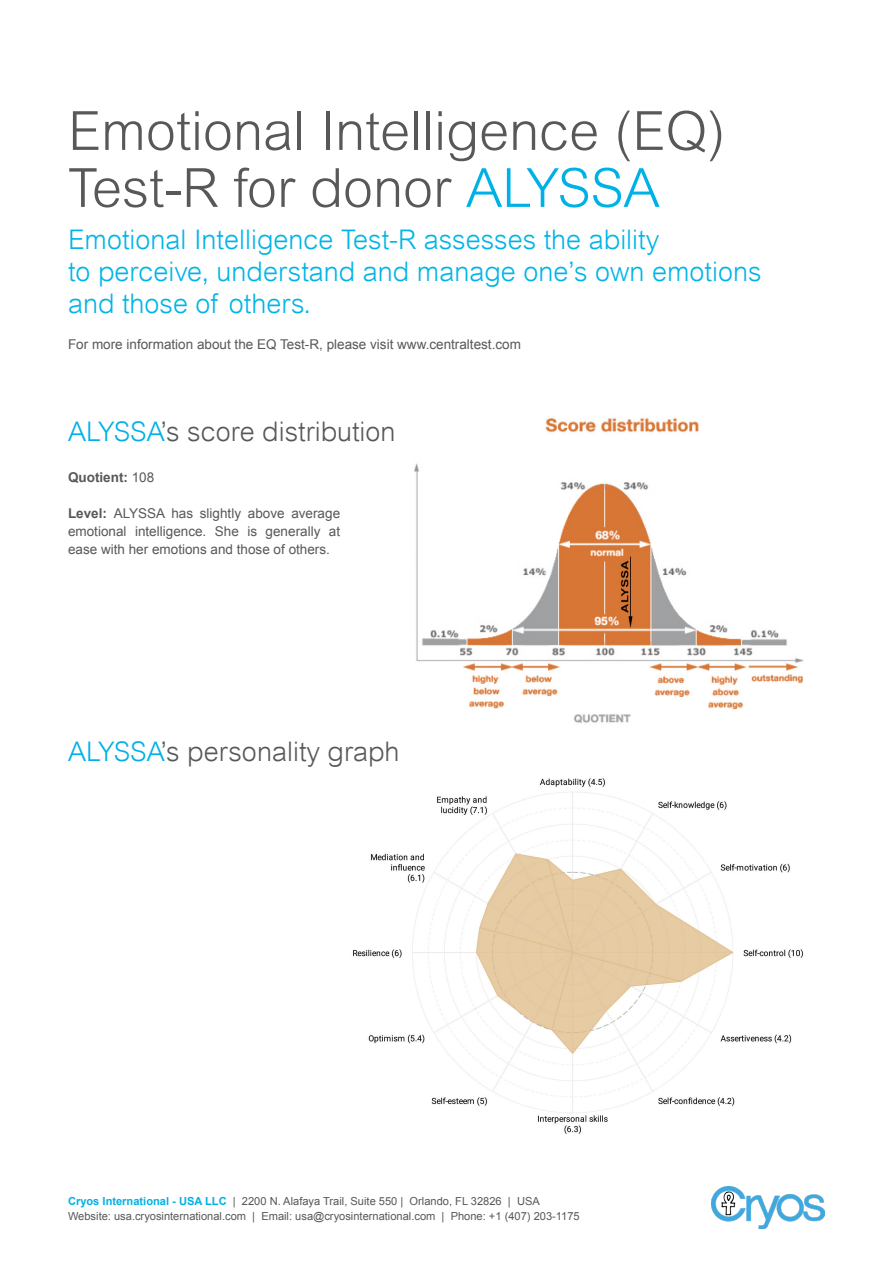
<style>
.page{position:relative;width:893px;height:1263px;background:#fff}
.page>*{position:absolute;margin:0;border:0;box-sizing:border-box;transform-origin:0 0}
.t1{font:300 54px/57px "Arial";color:#57585a}
.t2{font:300 27px "Arial";color:#00b4e7}
.t3{font:300 27px "Arial";color:#57585a}
.t4{font:13.5px/18px "Arial";color:#57585a;text-align:justify}
.t5{font:700 13.5px "Arial";color:#57585a}
.t6{font:11.1px "Arial";color:#57585a}
.s1{color:#00b1e6}
.s2{color:#00b0e6}
.s3{font-weight:400}
.s4{font-weight:700}
.s5{font-weight:700;color:#00b1e6}
</style>
<div class="page">
<img style="left:711px;top:1186px;width:114px;height:42px">
<img style="left:414px;top:418px;width:390px;height:305px">
<img style="left:353px;top:778px;width:450px;height:356px">
<p class="t1" style="left:68px;top:102px;width:659px">Emotional Intelligence (EQ)<br>Test-R for donor <span class="s1">ALYSSA</span></p>
<p class="t2" style="left:68px;top:224px;width:593px">Emotional Intelligence Test-R assesses the ability</p>
<p class="t2" style="left:68px;top:256px;width:695px">to perceive, understand and manage one’s own emotions</p>
<p class="t2" style="left:68px;top:289px;width:245px">and those of others.</p>
<p class="t4" style="left:68px;top:336px;width:454px">For more information about the EQ Test-R, please visit www.centraltest.com</p>
<p class="t3" style="left:68px;top:416px;width:329px"><span class="s2">ALYSSA</span>’s score distribution</p>
<p class="t5" style="left:68px;top:468px;width:88px">Quotient: <span class="s3">108</span></p>
<p class="t4" style="left:68px;top:504px;width:274px"><span class="s4">Level:</span> ALYSSA has slightly above average emotional intelligence. She is generally at ease with her emotions and those of others.</p>
<p class="t3" style="left:68px;top:736px;width:333px"><span class="s2">ALYSSA</span>’s personality graph</p>
<p class="t6" style="left:68px;top:1194px;width:473px"><span class="s5">Cryos International - USA LLC</span> | 2200 N. Alafaya Trail, Suite 550 | Orlando, FL 32826 | USA</p>
<p class="t6" style="left:68px;top:1209px;width:513px">Website: usa.cryosinternational.com | Email: usa@cryosinternational.com | Phone: +1 (407) 203-1175</p>
</div>
